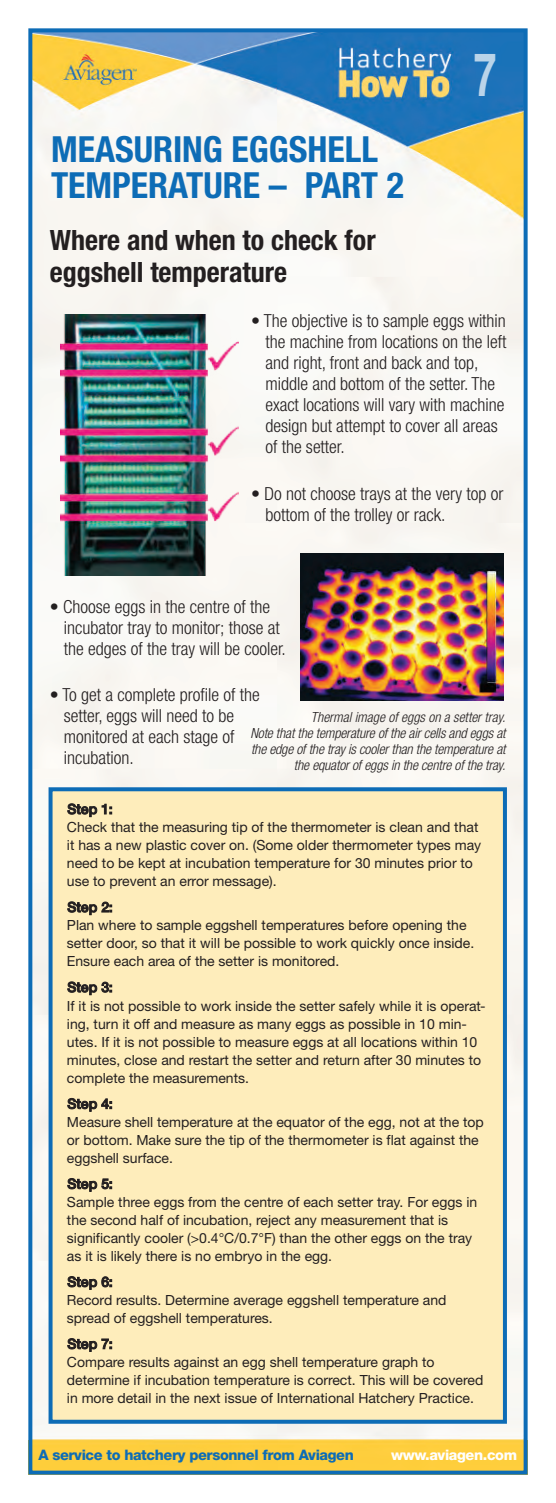
<style>
.page{position:relative;width:556px;height:1503px;background:#fff}
.page>*{position:absolute;margin:0;border:0;box-sizing:border-box;transform-origin:0 0}
.t1{font:700 60.2px "Helvetica";color:rgb(255 255 255/.7);scale:.68 1}
.t2{font:700 condensed 36px/35.8px "Helvetica Neue";color:#0d6cb6}
.t3{font:700 condensed 28px/32px "Helvetica Neue";color:#231f20}
.t4{font:300 condensed 18px/21px "Helvetica Neue";color:#231f20}
.t5{font:800 14.4px "Helvetica Neue";letter-spacing:-.025em;color:#0d6cb6}
.t6{font:800 14.4px "Helvetica Neue";letter-spacing:-.025em;color:#fff}
.t7{font:14px/18px "Helvetica Neue";color:#231f20}
.t8{font:italic 300 condensed 14px/16px "Helvetica Neue";color:#231f20;text-align:right}
.s1{font-weight:500}
</style>
<div class="page">
<img style="left:33px;top:33px;width:489px;height:1436px">
<div style="left:28px;top:28px;width:499px;height:1446px;border:4px solid #0d6cb6"></div>
<img style="left:61px;top:315px;width:177px;height:260px">
<img style="left:300px;top:553px;width:204px;height:147px">
<div style="left:53px;top:791px;width:450px;height:628px;background:#feedbb"></div>
<div style="left:49px;top:787px;width:458px;height:636px;border:4px solid #0d6cb6"></div>
<p class="t2" style="left:51px;top:134px;width:354px">MEASURING EGGSHELL<br>TEMPERATURE – PART 2</p>
<p class="t1" style="left:474px;top:40px;width:35px">7</p>
<p class="t3" style="left:50px;top:226px;width:327px">Where and when to check for eggshell temperature</p>
<p class="t4" style="left:265px;top:312px;width:242px;text-indent:-14px">• The objective is to sample eggs within the machine from locations on the left and right, front and back and top, middle and bottom of the setter. The exact locations will vary with machine design but attempt to cover all areas of the setter.</p>
<p class="t4" style="left:265px;top:484px;width:239px;text-indent:-14px">• Do not choose trays at the very top or bottom of the trolley or rack.</p>
<p class="t4" style="left:64px;top:597px;width:223px;text-indent:-14px">• Choose eggs in the centre of the incubator tray to monitor; those at the edges of the tray will be cooler.</p>
<p class="t4" style="left:64px;top:685px;width:197px;text-indent:-14px">• To get a complete profile of the setter, eggs will need to be monitored at each stage of incubation.</p>
<p class="t8" style="left:250px;top:710px;width:259px">Thermalimage of eggs on a settertray.<br>Note thatthe temperature of the aircells and eggs at the edge of the tray is coolerthan the temperature at the equatorof eggs in the centre of the tray.</p>
<p class="t7" style="left:67px;top:801px;width:416px"><span class="s1">Step 1:<br></span>Check that the measuring tip of the thermometer is clean and that it has a new plastic cover on. (Some older thermometer types may need to be kept at incubation temperature for 30 minutes prior to use to prevent an error message).</p>
<p class="t7" style="left:67px;top:899px;width:409px"><span class="s1">Step 2:<br></span>Plan where to sample eggshell temperatures before opening the setter door, so that it will be possible to work quickly once inside.<br>Ensure each area of the setter is monitored.</p>
<p class="t7" style="left:67px;top:979px;width:420px"><span class="s1">Step 3:<br></span>If it is not possible to work inside the setter safely while it is operat&shy;ing, turn it off and measure as many eggs as possible in 10 min&shy;utes. If it is not possible to measure eggs at all locations within 10 minutes, close and restart the setter and return after 30 minutes to complete the measurements.</p>
<p class="t7" style="left:67px;top:1096px;width:418px"><span class="s1">Step 4:<br></span>Measure shell temperature at the equator of the egg, not at the top or bottom. Make sure the tip of the thermometer is flat against the eggshell surface.</p>
<p class="t7" style="left:67px;top:1176px;width:412px"><span class="s1">Step 5:<br></span>Sample three eggs from the centre of each setter tray. For eggs in the second half of incubation, reject any measurement that is significantly cooler (&gt;0.4°C/0.7°F) than the other eggs on the tray as it is likely there is no embryo in the egg.</p>
<p class="t7" style="left:67px;top:1274px;width:381px"><span class="s1">Step 6:<br></span>Record results. Determine average eggshell temperature and spread of eggshell temperatures.</p>
<p class="t7" style="left:67px;top:1336px;width:418px"><span class="s1">Step 7:<br></span>Compare results against an egg shell temperature graph to determine if incubation temperature is correct. This will be covered in more detail in the next issue of International Hatchery Practice.</p>
<p class="t5" style="left:184px;top:1449px;width:127px">m n from Aviagen</p>
<p class="t5" style="left:38px;top:1449px;width:317px">A service to hatchery personnel from Aviagen</p>
<p class="t6" style="left:391px;top:1449px;width:127px">www.aviagen.com</p>
</div>
